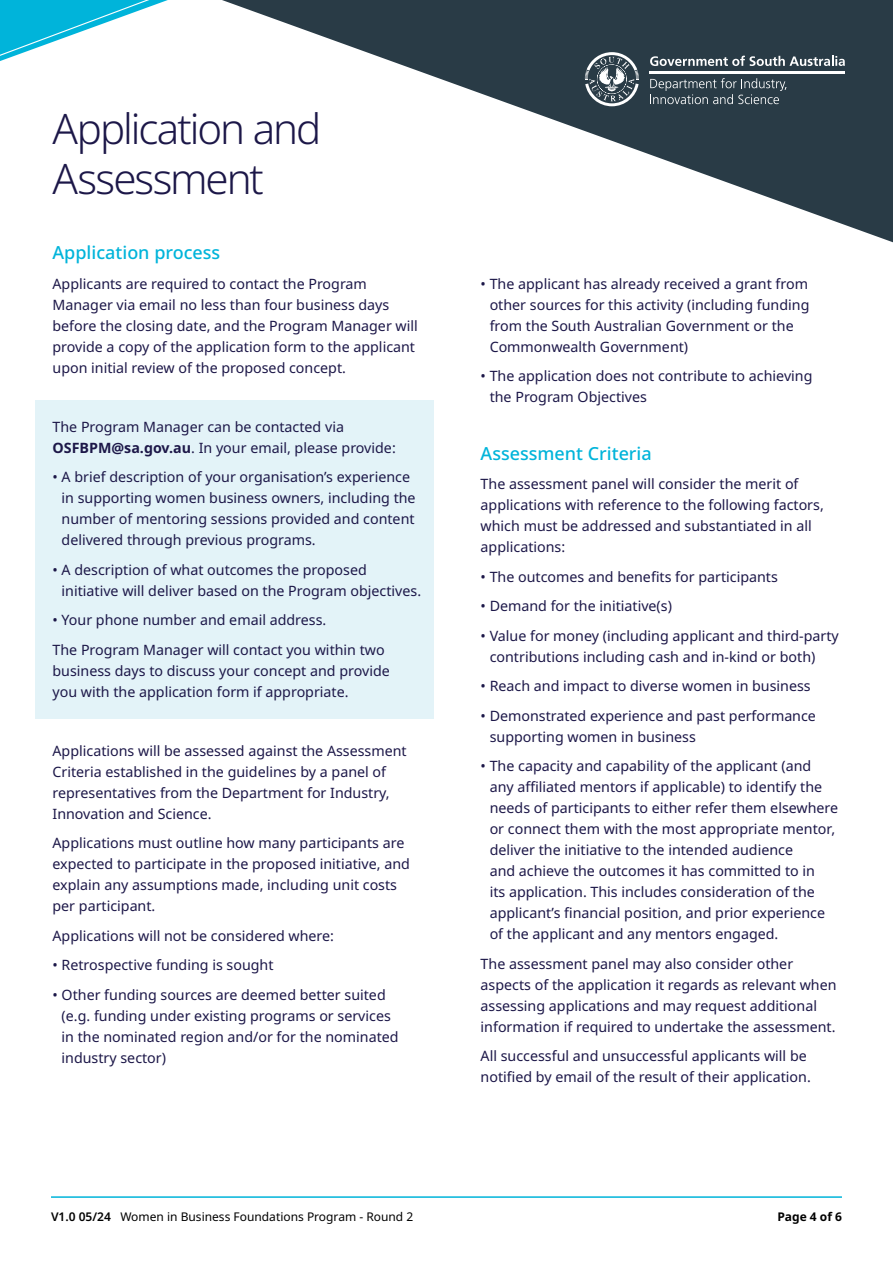
<style>
.page{position:relative;width:893px;height:1263px;background:#fff}
.page>*{position:absolute;margin:0;border:0;box-sizing:border-box;transform-origin:0 0}
.HL_36pt{font:300 42px/50.4px "Noto Sans";letter-spacing:-.045em;color:#1c1748}
.Subheadings{font:500 18px "Noto Sans";color:#00b4da}
.body_copy{font:14.25px/21px "Noto Sans";color:#1c1748}
.t1{font:12px "Noto Sans";color:#000}
.t2{font:700 12px "Noto Sans";color:#000}
.s1{font-weight:700}
.s2{font-weight:600}
</style>
<div class="page">
<svg style="left:485px;top:0;width:408px;height:243px;fill:#293b46"></svg>
<svg style="left:0;top:0;width:485px;height:95px"></svg>
<hr style="left:650px;top:72px;width:195px;height:2px;background:#fff">
<svg style="left:650px;top:56px;width:195px;height:10px"></svg>
<svg style="left:585px;top:52px;width:54px;height:54px"></svg>
<svg style="left:650px;top:78px;width:136px;height:26px;background:#4a5962"></svg>
<hr style="left:51px;top:1196px;width:791px;height:2px;background:#00b4da">
<div style="left:35px;top:400px;width:399px;height:319px;background:#e3f3f8"></div>
<p class="HL_36pt" style="left:53px;top:104px;width:270px">Application and<br>Assessment</p>
<p class="Subheadings" style="left:53px;top:240px;width:169px">Application process</p>
<p class="body_copy" style="left:53px;top:273px;width:367px">Applicants are required to contact the Program Manager via email no less than four business days before the closing date, and the Program Manager will provide a copy of the application form to the applicant upon initial review of the proposed concept.</p>
<p class="body_copy" style="left:53px;top:416px;width:345px">The Program Manager can be contacted via<br><span class="s1">OSFBPM@sa.gov.au</span>. In your email, please provide:</p>
<p class="body_copy" style="left:62px;top:467px;width:356px;text-indent:-9px">• A brief description of your organisation’s experience in supporting women business owners, including the number of mentoring sessions provided and content delivered through previous programs.</p>
<p class="body_copy" style="left:62px;top:559px;width:361px;text-indent:-9px">• A description of what outcomes the proposed initiative will deliver based on the Program objectives.</p>
<p class="body_copy" style="left:53px;top:610px;width:275px">• Your phone number and email address.</p>
<p class="body_copy" style="left:53px;top:639px;width:339px">The Program Manager will contact you within two business days to discuss your concept and provide you with the application form if appropriate.</p>
<p class="body_copy" style="left:53px;top:740px;width:356px">Applications will be assessed against the Assessment Criteria established in the guidelines by a panel of representatives from the Department for Industry, Innovation and Science.</p>
<p class="body_copy" style="left:53px;top:833px;width:359px">Applications must outline how many participants are expected to participate in the proposed initiative, and explain any assumptions made, including unit costs per participant.</p>
<p class="body_copy" style="left:53px;top:925px;width:283px">Applications will not be considered where:</p>
<p class="body_copy" style="left:53px;top:955px;width:223px">• Retrospective funding is sought</p>
<p class="body_copy" style="left:62px;top:984px;width:339px;text-indent:-9px">• Other funding sources are deemed better suited (e.g. funding under existing programs or services in the nominated region and/or for the nominated industry sector)</p>
<p class="body_copy" style="left:490px;top:273px;width:321px;text-indent:-9px">• The applicant has already received a grant from other sources for this activity (including funding from the South Australian Government or the Commonwealth Government)</p>
<p class="body_copy" style="left:490px;top:366px;width:324px;text-indent:-9px">• The application does not contribute to achieving the Program Objectives</p>
<p class="Subheadings" style="left:481px;top:440px;width:173px">Assessment Criteria</p>
<p class="body_copy" style="left:481px;top:474px;width:345px">The assessment panel will consider the merit of applications with reference to the following factors, which must be addressed and substantiated in all applications:</p>
<p class="body_copy" style="left:481px;top:566px;width:299px">• The outcomes and benefits for participants</p>
<p class="body_copy" style="left:481px;top:596px;width:193px">• Demand for the initiative(s)</p>
<p class="body_copy" style="left:490px;top:625px;width:351px;text-indent:-9px">• Value for money (including applicant and third-party contributions including cash and in-kind or both)</p>
<p class="body_copy" style="left:481px;top:676px;width:332px">• Reach and impact to diverse women in business</p>
<p class="body_copy" style="left:490px;top:705px;width:328px;text-indent:-9px">• Demonstrated experience and past performance supporting women in business</p>
<p class="body_copy" style="left:490px;top:756px;width:350px;text-indent:-9px">• The capacity and capability of the applicant (and any affiliated mentors if applicable) to identify the needs of participants to either refer them elsewhere or connect them with the most appropriate mentor, deliver the initiative to the intended audience<br>and achieve the outcomes it has committed to in<br>its application. This includes consideration of the applicant’s financial position, and prior experience of the applicant and any mentors engaged.</p>
<p class="body_copy" style="left:481px;top:953px;width:357px">The assessment panel may also consider other aspects of the application it regards as relevant when assessing applications and may request additional information if required to undertake the assessment.</p>
<p class="body_copy" style="left:481px;top:1046px;width:332px">All successful and unsuccessful applicants will be notified by email of the result of their application.</p>
<p class="t1" style="left:51px;top:1208px;width:364px"><span class="s2">V1.0 05/24</span> Women in Business Foundations Program - Round 2</p>
<p class="t2" style="left:777px;top:1208px;width:66px">Page 4 of 6</p>
</div>
